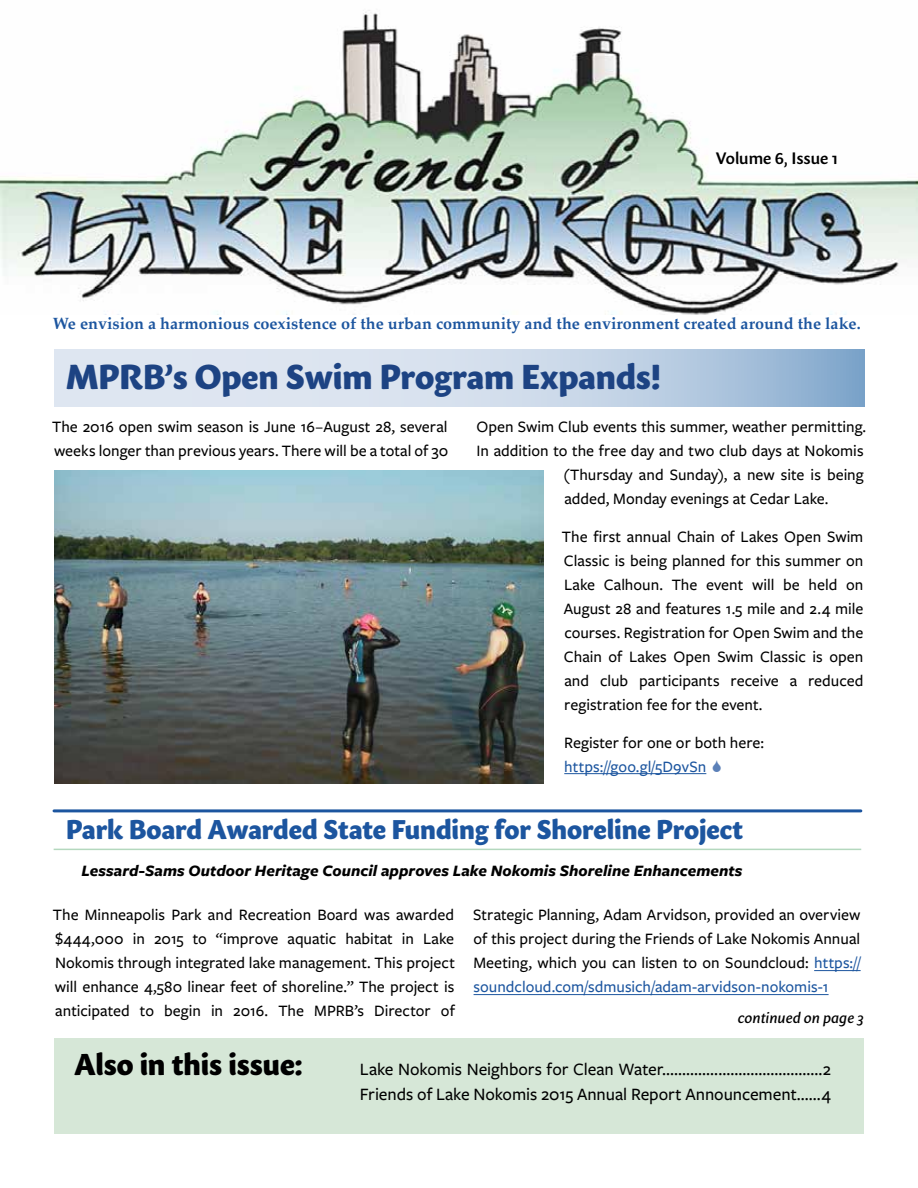
<style>
.page{position:relative;width:918px;height:1188px;background:#fff}
.page>*{position:absolute;margin:0;border:0;box-sizing:border-box;transform-origin:0 0}
.t1{font:900 34.5px "Sharik Sans";letter-spacing:-.005em;color:#1d4383}
.t2{font:900 30px "Sharik Sans";letter-spacing:-.005em;color:#000}
.t3{font:900 27px "Sharik Sans";letter-spacing:-.005em;color:#1c559f}
.t4{font:500 18px/25.5px "Freight Sans Pro";letter-spacing:-.005em;color:#000}
.t5{font:500 16.5px/24px "Freight Sans Pro";color:#000;text-align:justify}
.t6{font:italic 700 16.5px "Freight Sans Pro";letter-spacing:.005em;color:#000}
.t7{font:500 16.5px "Freight Sans Pro";letter-spacing:.005em;color:#1c559f}
.t8{font:600 16.5px "Sharik Sans";letter-spacing:-.005em;color:#000}
.t9{font:700 16.2px "Palatino";color:#1c559f}
.t10{font:italic 500 15px "Sharik Sans";letter-spacing:.005em;color:#000}
.s1{color:#1c559f}
</style>
<div class="page">
<img style="left:0;top:10px;width:918px;height:304px">
<hr style="left:564px;top:773px;width:142px;height:1px;background:#1c559f">
<div style="left:54px;top:1038px;width:810px;height:96px;background:#d6e7d7"></div>
<img style="left:54px;top:470px;width:490px;height:314px">
<svg style="left:54px;top:350px;width:810px;height:57px;background:#c8d6e8"></svg>
<hr style="left:54px;top:809px;width:807px;height:3px;background:#1c559f">
<hr style="left:54px;top:849px;width:807px;height:1px;background:#b4d8be">
<hr style="left:814px;top:970px;width:47px;height:1px;background:#1c559f">
<hr style="left:474px;top:994px;width:355px;height:1px;background:#1c559f">
<p class="t8" style="left:716px;top:147px;width:123px">Volume 6, Issue 1</p>
<p class="t9" style="left:53px;top:310px;width:809px">We envision a harmonious coexistence of the urban community and the environment created around the lake.</p>
<h1 class="t1" style="left:66px;top:352px;width:596px">MPRB’s Open Swim Program Expands!</h1>
<p class="t5" style="left:52px;top:414px;width:398px">The 2016 open swim season is June 16–August 28, several weeks longer than previous years. There will be a total of 30</p>
<p class="t5" style="left:476px;top:414px;width:391px">Open Swim Club events this summer, weather permitting.</p>
<p class="t5" style="left:476px;top:438px;width:389px">In addition to the free day and two club days at Nokomis</p>
<p class="t5" style="left:564px;top:462px;width:302px">(Thursday and Sunday), a new site is being</p>
<p class="t5" style="left:564px;top:486px;width:266px">added, Monday evenings at Cedar Lake.</p>
<p class="t5" style="left:562px;top:524px;width:303px">The first annual Chain of Lakes Open Swim Classic is being planned for this summer on Lake Calhoun. The event will be held on August 28 and features 1.5 mile and 2.4 mile courses. Registration for Open Swim and the Chain of Lakes Open Swim Classic is open and club participants receive a reduced registration fee for the event.</p>
<p class="t5" style="left:564px;top:730px;width:202px">Register for one or both here:</p>
<p class="t7" style="left:564px;top:755px;width:144px">https://goo.gl/5D9vSn</p>
<h3 class="t3" style="left:66px;top:810px;width:679px">Park Board Awarded State Funding for Shoreline Project</h3>
<p class="t6" style="left:81px;top:860px;width:663px">Lessard-Sams Outdoor Heritage Council approves Lake Nokomis Shoreline Enhancements</p>
<p class="t5" style="left:53px;top:902px;width:404px">The Minneapolis Park and Recreation Board was awarded $444,000 in 2015 to “improve aquatic habitat in Lake Nokomis through integrated lake management. This project will enhance 4,580 linear feet of shoreline.” The project is anticipated to begin in 2016. The MPRB’s Director of</p>
<p class="t5" style="left:473px;top:902px;width:389px">Strategic Planning, Adam Arvidson, provided an overview of this project during the Friends of Lake Nokomis Annual Meeting, which you can listen to on Soundcloud: <span class="s1">https:// soundcloud.com/sdmusich/adam-arvidson-nokomis-1</span></p>
<p class="t10" style="left:738px;top:1007px;width:127px">continued on page 3</p>
<h2 class="t2" style="left:74px;top:1042px;width:230px">Also in this issue:</h2>
<p class="t4" style="left:360px;top:1055px;width:473px">Lake Nokomis Neighbors for Clean Water........................................2<br>Friends of Lake Nokomis 2015 Annual Report Announcement......4</p>
</div>
